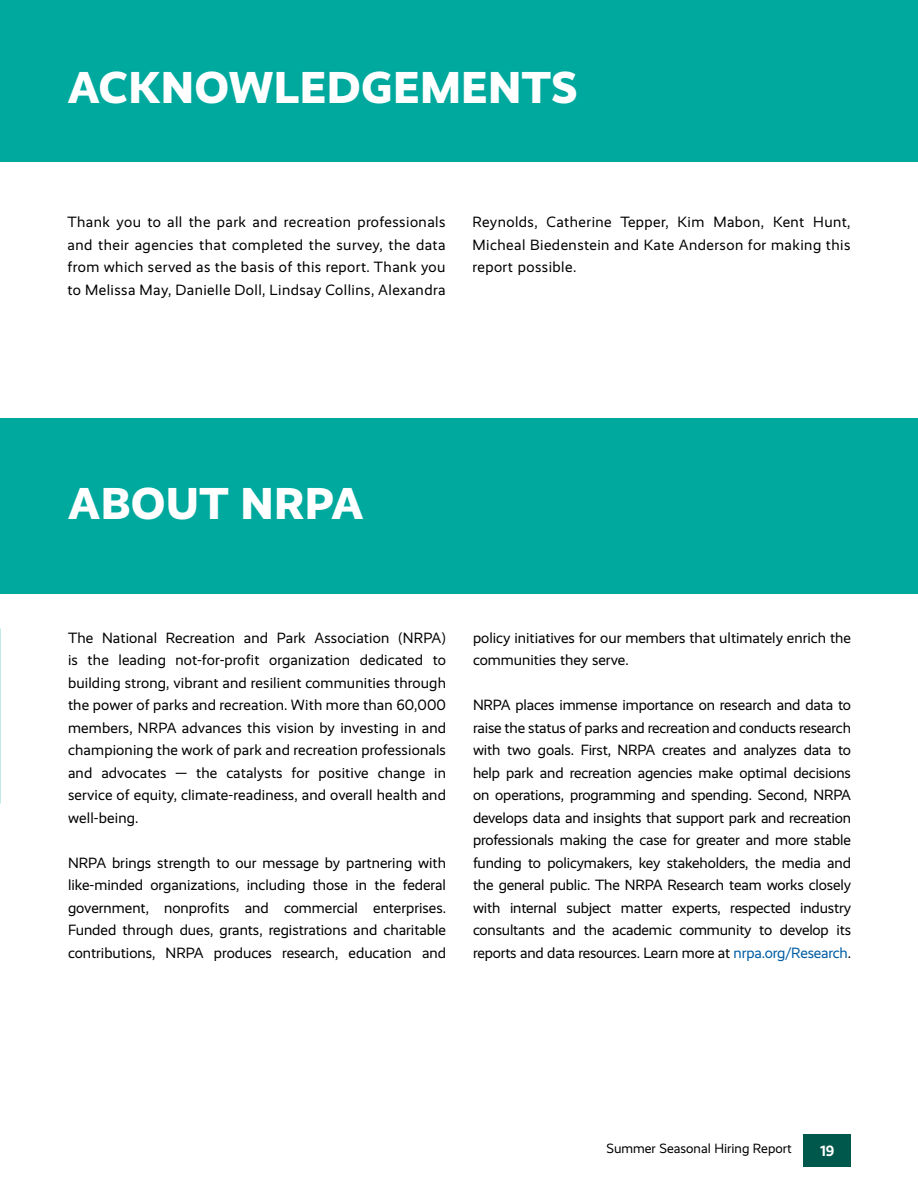
<style>
.page{position:relative;width:918px;height:1188px;background:#fff}
.page>*{position:absolute;margin:0;border:0;box-sizing:border-box;transform-origin:0 0}
.t1{font:800 45px "Realist";letter-spacing:.02em;color:#fff}
.t2{font:15px/22.5px "Realist";color:#000;text-align:justify}
.t3{font:700 15px "Realist";color:#fff}
.t4{font:13.5px "Realist";color:#000}
.s1{color:#005da4}
</style>
<div class="page">
<div style="left:804px;top:1134px;width:47px;height:33px;background:#00584d"></div>
<div style="left:0;top:0;width:918px;height:162px;background:#00a99e"></div>
<div style="left:0;top:418px;width:918px;height:176px;background:#00a99e"></div>
<h1 class="t1" style="left:68px;top:61px;width:511px">ACKNOWLEDGEMENTS</h1>
<p class="t2" style="left:68px;top:211px;width:380px">Thank you to all the park and recreation professionals and their agencies that completed the survey, the data from which served as the basis of this report. Thank you to Melissa May, Danielle Doll, Lindsay Collins, Alexandra</p>
<p class="t2" style="left:472px;top:211px;width:380px">Reynolds, Catherine Tepper, Kim Mabon, Kent Hunt, Micheal Biedenstein and Kate Anderson for making this report possible.</p>
<h1 class="t1" style="left:68px;top:477px;width:297px">ABOUT NRPA</h1>
<p class="t2" style="left:68px;top:626px;width:380px">The National Recreation and Park Association (NRPA) is the leading not-for-profit organization dedicated to building strong, vibrant and resilient communities through the power of parks and recreation. With more than 60,000 members, NRPA advances this vision by investing in and championing the work of park and recreation professionals and advocates — the catalysts for positive change in service of equity, climate-readiness, and overall health and well-being.</p>
<p class="t2" style="left:68px;top:851px;width:380px">NRPA brings strength to our message by partnering with like-minded organizations, including those in the federal government, nonprofits and commercial enterprises.<br>Funded through dues, grants, registrations and charitable contributions, NRPA produces research, education and</p>
<p class="t2" style="left:473px;top:626px;width:379px">policy initiatives for our members that ultimately enrich the communities they serve.</p>
<p class="t2" style="left:473px;top:694px;width:380px">NRPA places immense importance on research and data to raise the status of parks and recreation and conducts research with two goals. First, NRPA creates and analyzes data to help park and recreation agencies make optimal decisions on operations, programming and spending. Second, NRPA develops data and insights that support park and recreation professionals making the case for greater and more stable funding to policymakers, key stakeholders, the media and the general public. The NRPA Research team works closely with internal subject matter experts, respected industry consultants and the academic community to develop its reports and data resources. Learn more at <span class="s1">nrpa.org/Research</span>.</p>
<p class="t4" style="left:606px;top:1141px;width:187px">Summer Seasonal Hiring Report</p>
<p class="t3" style="left:820px;top:1142px;width:16px">19</p>
</div>
